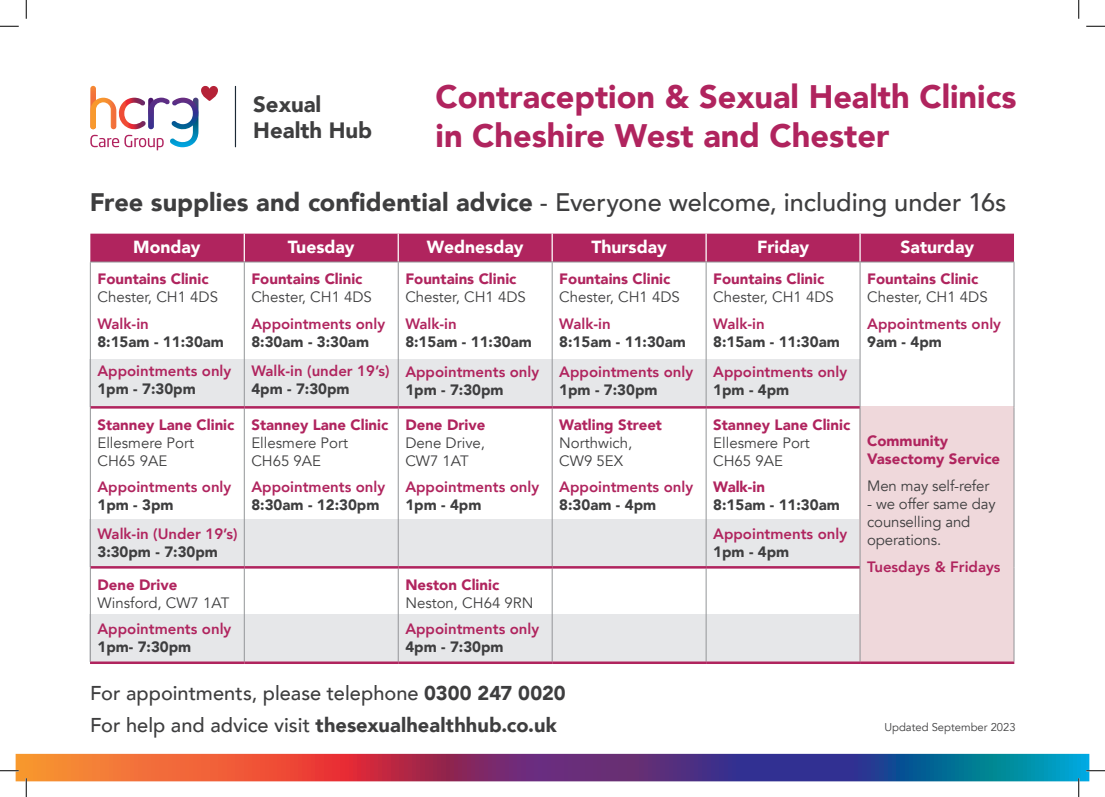
<style>
.page{position:relative;width:1105px;height:797px;background:#fff}
.page>*{position:absolute;margin:0;border:0;box-sizing:border-box;transform-origin:0 0}
.t1{font:900 32.5px/39px "Avenir";color:#b0245e}
.t2{font:500 25.25px "Avenir";color:#3e3e3f}
.t3{font:900 22.12px/26.6px "Avenir";color:#3e3e3f}
.t4{font:500 20px/31.2px "Avenir";color:#3e3e3f}
.t5{font:900 17.5px "Avenir";color:#fff}
.t6{font:800 15px "Avenir";color:#b0245e}
.t7{font:15px/18px "Avenir";color:#3e3e3f}
.t8{font:900 15px/18px "Avenir";color:#b0245e}
.t9{font:900 15px "Avenir";color:#3e3e3f}
.t10{font:11.25px "Avenir";color:#3e3e3f}
.s1{font-weight:900}
</style>
<div class="page">
<svg style="left:90px;top:85px;width:128px;height:65px"></svg>
<hr style="left:235px;top:86px;width:1px;height:61px;background:#1c2935">
<svg style="left:16px;top:753px;width:1073px;height:28px;background:#81536f"></svg>
<div style="left:90px;top:360px;width:770px;height:47px;background:#e6e7e9"></div>
<div style="left:90px;top:519px;width:770px;height:48px;background:#e6e7e9"></div>
<div style="left:90px;top:614px;width:770px;height:48px;background:#e6e7e9"></div>
<div style="left:860px;top:406px;width:154px;height:256px;background:#efd8db"></div>
<div style="left:90px;top:234px;width:924px;height:28px;background:#b0245e"></div>
<hr style="left:551px;top:234px;width:2px;height:28px;background:#fff">
<hr style="left:705px;top:234px;width:2px;height:28px;background:#fff">
<hr style="left:859px;top:234px;width:2px;height:28px;background:#fff">
<hr style="left:90px;top:262px;width:154px;height:1px;background:#939598">
<hr style="left:90px;top:262px;width:1px;height:145px;background:#939598">
<hr style="left:244px;top:262px;width:154px;height:1px;background:#939598">
<hr style="left:244px;top:262px;width:1px;height:144px;background:#939598">
<hr style="left:398px;top:262px;width:154px;height:1px;background:#939598">
<hr style="left:398px;top:262px;width:1px;height:144px;background:#939598">
<hr style="left:552px;top:262px;width:154px;height:1px;background:#939598">
<hr style="left:552px;top:262px;width:1px;height:144px;background:#939598">
<hr style="left:706px;top:262px;width:154px;height:1px;background:#939598">
<hr style="left:706px;top:262px;width:1px;height:144px;background:#939598">
<hr style="left:860px;top:262px;width:154px;height:1px;background:#939598">
<hr style="left:860px;top:262px;width:1px;height:145px;background:#939598">
<hr style="left:1014px;top:262px;width:1px;height:145px;background:#939598">
<hr style="left:1014px;top:407px;width:1px;height:160px;background:#939598">
<hr style="left:1014px;top:567px;width:1px;height:94px;background:#939598">
<hr style="left:90px;top:407px;width:1px;height:160px;background:#939598">
<hr style="left:244px;top:408px;width:1px;height:158px;background:#939598">
<hr style="left:398px;top:408px;width:1px;height:158px;background:#939598">
<hr style="left:552px;top:408px;width:1px;height:158px;background:#939598">
<hr style="left:706px;top:408px;width:1px;height:158px;background:#939598">
<hr style="left:860px;top:407px;width:1px;height:160px;background:#939598">
<hr style="left:90px;top:567px;width:1px;height:94px;background:#939598">
<hr style="left:244px;top:568px;width:1px;height:93px;background:#939598">
<hr style="left:398px;top:568px;width:1px;height:93px;background:#939598">
<hr style="left:552px;top:568px;width:1px;height:93px;background:#939598">
<hr style="left:706px;top:568px;width:1px;height:93px;background:#939598">
<hr style="left:860px;top:567px;width:1px;height:94px;background:#939598">
<hr style="left:91px;top:406px;width:153px;height:2px;background:#b0245e">
<hr style="left:244px;top:406px;width:154px;height:2px;background:#b0245e">
<hr style="left:398px;top:406px;width:154px;height:2px;background:#b0245e">
<hr style="left:552px;top:406px;width:154px;height:2px;background:#b0245e">
<hr style="left:706px;top:406px;width:154px;height:2px;background:#b0245e">
<hr style="left:91px;top:566px;width:153px;height:2px;background:#b0245e">
<hr style="left:244px;top:566px;width:154px;height:2px;background:#b0245e">
<hr style="left:398px;top:566px;width:154px;height:2px;background:#b0245e">
<hr style="left:552px;top:566px;width:154px;height:2px;background:#b0245e">
<hr style="left:706px;top:566px;width:154px;height:2px;background:#b0245e">
<hr style="left:860px;top:661px;width:154px;height:3px;background:#b0245e">
<hr style="left:90px;top:661px;width:154px;height:3px;background:#b0245e">
<hr style="left:244px;top:661px;width:154px;height:3px;background:#b0245e">
<hr style="left:398px;top:661px;width:154px;height:3px;background:#b0245e">
<hr style="left:552px;top:661px;width:154px;height:3px;background:#b0245e">
<hr style="left:706px;top:661px;width:154px;height:3px;background:#b0245e">
<svg style="left:0;top:25px;width:19px;height:2px"></svg>
<svg style="left:1086px;top:25px;width:19px;height:2px"></svg>
<svg style="left:0;top:770px;width:19px;height:1px"></svg>
<svg style="left:1086px;top:770px;width:19px;height:1px"></svg>
<svg style="left:25px;top:0;width:2px;height:19px"></svg>
<svg style="left:25px;top:778px;width:2px;height:19px"></svg>
<svg style="left:1078px;top:0;width:1px;height:19px"></svg>
<svg style="left:1078px;top:778px;width:1px;height:19px"></svg>
<h3 class="t3" style="left:253px;top:90px;width:120px">Sexual<br>Health Hub</h3>
<h1 class="t1" style="left:436px;top:76px;width:582px">Contraception &amp; Sexual Health Clinics in Cheshire West and Chester</h1>
<h2 class="t2" style="left:90px;top:180px;width:918px"><span class="s1">Free supplies and confidential advice</span> - Everyone welcome, including under 16s</h2>
<p class="t5" style="left:133px;top:232px;width:69px">Monday</p>
<p class="t5" style="left:288px;top:232px;width:68px">Tuesday</p>
<p class="t5" style="left:427px;top:232px;width:98px">Wednesday</p>
<p class="t5" style="left:591px;top:232px;width:77px">Thursday</p>
<p class="t5" style="left:757px;top:232px;width:54px">Friday</p>
<p class="t5" style="left:900px;top:232px;width:75px">Saturday</p>
<p class="t8" style="left:97px;top:269px;width:113px">Fountains Clinic</p>
<p class="t7" style="left:97px;top:288px;width:122px">Chester, CH1 4DS</p>
<p class="t6" style="left:97px;top:312px;width:53px">Walk-in</p>
<p class="t9" style="left:97px;top:329px;width:128px">8:15am - 11:30am</p>
<p class="t6" style="left:97px;top:359px;width:135px">Appointments only</p>
<p class="t9" style="left:97px;top:375px;width:100px">1pm - 7:30pm</p>
<p class="t8" style="left:251px;top:269px;width:113px">Fountains Clinic</p>
<p class="t7" style="left:251px;top:288px;width:122px">Chester, CH1 4DS</p>
<p class="t6" style="left:251px;top:312px;width:135px">Appointments only</p>
<p class="t9" style="left:251px;top:329px;width:119px">8:30am - 3:30am</p>
<p class="t6" style="left:251px;top:359px;width:140px">Walk-in (under 19’s)</p>
<p class="t9" style="left:251px;top:375px;width:100px">4pm - 7:30pm</p>
<p class="t8" style="left:405px;top:269px;width:113px">Fountains Clinic</p>
<p class="t7" style="left:405px;top:288px;width:122px">Chester, CH1 4DS</p>
<p class="t6" style="left:405px;top:312px;width:53px">Walk-in</p>
<p class="t9" style="left:405px;top:329px;width:128px">8:15am - 11:30am</p>
<p class="t6" style="left:405px;top:360px;width:135px">Appointments only</p>
<p class="t9" style="left:405px;top:377px;width:100px">1pm - 7:30pm</p>
<p class="t8" style="left:559px;top:269px;width:113px">Fountains Clinic</p>
<p class="t7" style="left:559px;top:288px;width:122px">Chester, CH1 4DS</p>
<p class="t6" style="left:559px;top:312px;width:53px">Walk-in</p>
<p class="t9" style="left:559px;top:329px;width:128px">8:15am - 11:30am</p>
<p class="t6" style="left:559px;top:360px;width:135px">Appointments only</p>
<p class="t9" style="left:559px;top:377px;width:100px">1pm - 7:30pm</p>
<p class="t8" style="left:713px;top:269px;width:113px">Fountains Clinic</p>
<p class="t7" style="left:713px;top:288px;width:122px">Chester, CH1 4DS</p>
<p class="t6" style="left:713px;top:312px;width:53px">Walk-in</p>
<p class="t9" style="left:713px;top:329px;width:128px">8:15am - 11:30am</p>
<p class="t6" style="left:713px;top:360px;width:135px">Appointments only</p>
<p class="t9" style="left:713px;top:377px;width:78px">1pm - 4pm</p>
<p class="t8" style="left:867px;top:269px;width:113px">Fountains Clinic</p>
<p class="t7" style="left:867px;top:288px;width:122px">Chester, CH1 4DS</p>
<p class="t6" style="left:867px;top:312px;width:135px">Appointments only</p>
<p class="t9" style="left:867px;top:329px;width:76px">9am - 4pm</p>
<p class="t8" style="left:97px;top:415px;width:138px">Stanney Lane Clinic</p>
<p class="t7" style="left:97px;top:433px;width:98px">Ellesmere Port<br>CH65 9AE</p>
<p class="t6" style="left:97px;top:475px;width:135px">Appointments only</p>
<p class="t9" style="left:97px;top:492px;width:78px">1pm - 3pm</p>
<p class="t6" style="left:97px;top:522px;width:142px">Walk-in (Under 19’s)</p>
<p class="t9" style="left:97px;top:539px;width:122px">3:30pm - 7:30pm</p>
<p class="t8" style="left:97px;top:575px;width:81px">Dene Drive</p>
<p class="t7" style="left:97px;top:593px;width:133px">Winsford, CW7 1AT</p>
<p class="t6" style="left:97px;top:617px;width:135px">Appointments only</p>
<p class="t9" style="left:97px;top:634px;width:95px">1pm- 7:30pm</p>
<p class="t8" style="left:251px;top:415px;width:138px">Stanney Lane Clinic</p>
<p class="t7" style="left:251px;top:433px;width:98px">Ellesmere Port<br>CH65 9AE</p>
<p class="t6" style="left:251px;top:475px;width:135px">Appointments only</p>
<p class="t9" style="left:251px;top:492px;width:129px">8:30am - 12:30pm</p>
<p class="t8" style="left:405px;top:415px;width:81px">Dene Drive</p>
<p class="t7" style="left:405px;top:433px;width:81px">Dene Drive,<br>CW7 1AT</p>
<p class="t6" style="left:405px;top:475px;width:135px">Appointments only</p>
<p class="t9" style="left:405px;top:492px;width:78px">1pm - 4pm</p>
<p class="t8" style="left:405px;top:575px;width:95px">Neston Clinic</p>
<p class="t7" style="left:405px;top:593px;width:130px">Neston, CH64 9RN</p>
<p class="t6" style="left:405px;top:617px;width:135px">Appointments only</p>
<p class="t9" style="left:405px;top:634px;width:100px">4pm - 7:30pm</p>
<p class="t8" style="left:559px;top:415px;width:104px">Watling Street</p>
<p class="t7" style="left:559px;top:433px;width:75px">Northwich,<br>CW9 5EX</p>
<p class="t6" style="left:559px;top:475px;width:135px">Appointments only</p>
<p class="t9" style="left:559px;top:492px;width:98px">8:30am - 4pm</p>
<h3 class="t4" style="left:90px;top:676px;width:477px">For appointments, please telephone <span class="s1">0300 247 0020<br></span>For help and advice visit <span class="s1">thesexualhealthhub.co.uk</span></h3>
<p class="t8" style="left:713px;top:415px;width:138px">Stanney Lane Clinic</p>
<p class="t7" style="left:713px;top:433px;width:98px">Ellesmere Port<br>CH65 9AE</p>
<p class="t8" style="left:713px;top:478px;width:53px">Walk-in</p>
<p class="t9" style="left:713px;top:492px;width:128px">8:15am - 11:30am</p>
<p class="t6" style="left:713px;top:522px;width:135px">Appointments only</p>
<p class="t9" style="left:713px;top:539px;width:78px">1pm - 4pm</p>
<p class="t8" style="left:867px;top:431px;width:135px">Community<br>Vasectomy Service</p>
<p class="t7" style="left:867px;top:476px;width:124px">Men may self-refer</p>
<p class="t7" style="left:867px;top:494px;width:130px">- we offer same day counselling and operations.</p>
<p class="t6" style="left:867px;top:554px;width:135px">Tuesdays &amp; Fridays</p>
<p class="t10" style="left:884px;top:720px;width:133px">Updated September 2023</p>
</div>
